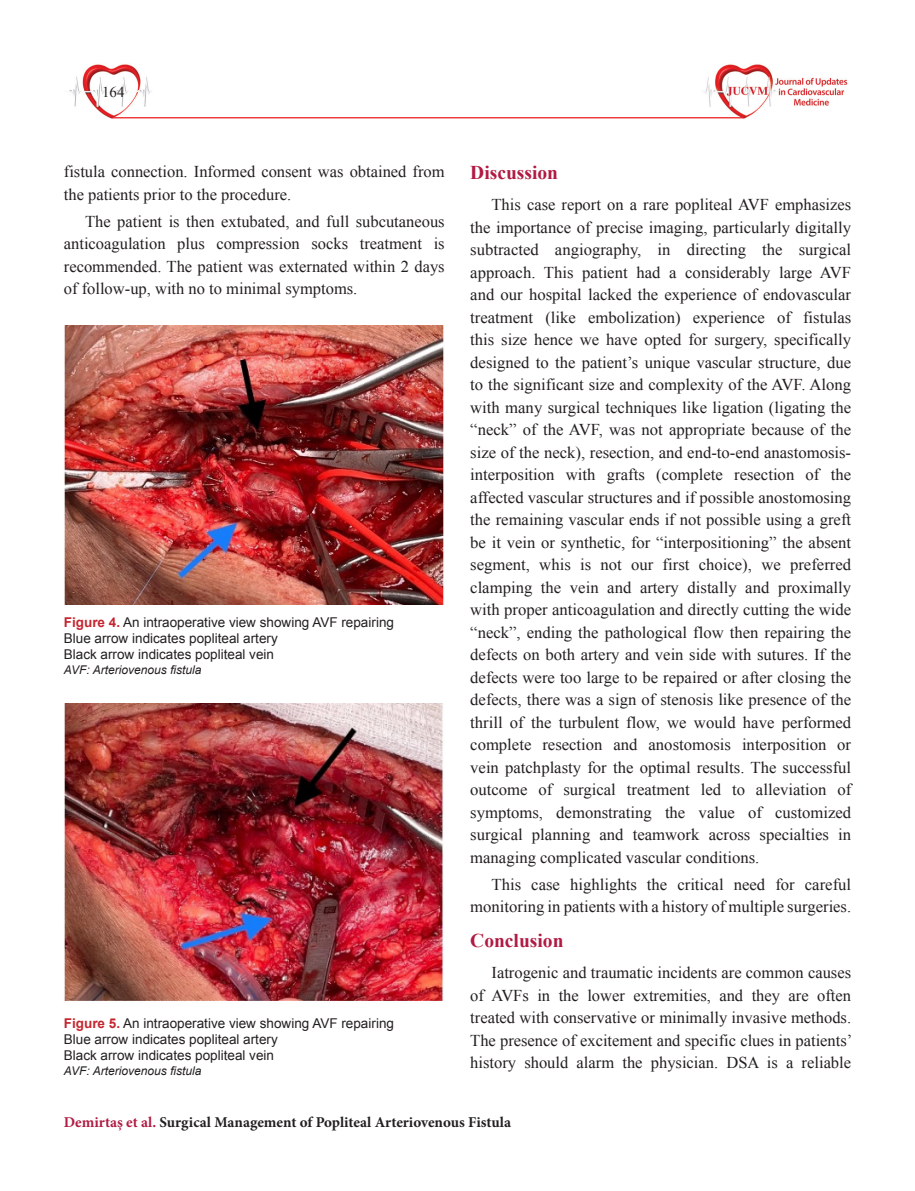
<style>
.page{position:relative;width:915px;height:1191px;background:#fff}
.page>*{position:absolute;margin:0;border:0;box-sizing:border-box;transform-origin:0 0}
.ARA_BASLIK{font:700 19.5px "Times New Roman";color:#b11b43}
.YAZI{font:16.5px/22.5px "Times New Roman";color:#231f20;text-align:justify}
.t1{font:700 15px "Minion Pro";color:#231f20}
.t2{font:15px "Times New Roman";color:#231f20}
.t3{font:13.5px/16.2px "Arial";color:#231f20}
.t4{font:italic 12px "Arial";color:#231f20}
.s1{font-weight:700;color:#c42630}
.s2{color:#b11b43}
</style>
<div class="page">
<img style="left:694px;top:64px;width:154px;height:55px">
<img style="left:68px;top:64px;width:152px;height:55px">
<hr style="left:112px;top:117px;width:631px;height:1px;background:#ee1d23">
<img style="left:64px;top:325px;width:380px;height:280px">
<img style="left:64px;top:703px;width:380px;height:298px">
<p class="t2" style="left:102px;top:82px;width:24px">164</p>
<p class="YAZI" style="left:64px;top:160px;width:382px">fistula connection. Informed consent was obtained from the patients prior to the procedure.</p>
<p class="YAZI" style="left:64px;top:209px;width:382px;text-indent:21px">The patient is then extubated, and full subcutaneous anticoagulation plus compression socks treatment is recommended. The patient was externated within 2 days of follow-up, with no to minimal symptoms.</p>
<p class="t3" style="left:64px;top:614px;width:331px"><span class="s1">Figure 4.</span> An intraoperative view showing AVF repairing<br>Blue arrow indicates popliteal artery<br>Black arrow indicates popliteal vein</p>
<p class="t4" style="left:64px;top:662px;width:139px">AVF: Arteriovenous fistula</p>
<p class="t3" style="left:64px;top:1015px;width:331px"><span class="s1">Figure 5.</span> An intraoperative view showing AVF repairing<br>Blue arrow indicates popliteal artery<br>Black arrow indicates popliteal vein</p>
<p class="t4" style="left:64px;top:1062px;width:139px">AVF: Arteriovenous fistula</p>
<p class="ARA_BASLIK" style="left:470px;top:159px;width:89px">Discussion</p>
<p class="YAZI" style="left:470px;top:193px;width:382px;text-indent:21px">This case report on a rare popliteal AVF emphasizes the importance of precise imaging, particularly digitally subtracted angiography, in directing the surgical approach. This patient had a considerably large AVF and our hospital lacked the experience of endovascular treatment (like embolization) experience of fistulas this size hence we have opted for surgery, specifically designed to the patient’s unique vascular structure, due to the significant size and complexity of the AVF. Along with many surgical techniques like ligation (ligating the “neck” of the AVF, was not appropriate because of the size of the neck), resection, and end-to-end anastomosis&shy;interposition with grafts (complete resection of the affected vascular structures and if possible anostomosing the remaining vascular ends if not possible using a greft be it vein or synthetic, for “interpositioning” the absent segment, whis is not our first choice), we preferred clamping the vein and artery distally and proximally with proper anticoagulation and directly cutting the wide “neck”, ending the pathological flow then repairing the defects on both artery and vein side with sutures. If the defects were too large to be repaired or after closing the defects, there was a sign of stenosis like presence of the thrill of the turbulent flow, we would have performed complete resection and anostomosis interposition or vein patchplasty for the optimal results. The successful outcome of surgical treatment led to alleviation of symptoms, demonstrating the value of customized surgical planning and teamwork across specialties in managing complicated vascular conditions.</p>
<p class="YAZI" style="left:470px;top:872px;width:382px;text-align:right">This case highlights the critical need for careful monitoring in patients with a history of multiple surgeries.</p>
<p class="ARA_BASLIK" style="left:470px;top:927px;width:95px">Conclusion</p>
<p class="YAZI" style="left:470px;top:961px;width:383px;text-indent:21px">Iatrogenic and traumatic incidents are common causes of AVFs in the lower extremities, and they are often treated with conservative or minimally invasive methods.<br>The presence of excitement and specific clues in patients’ history should alarm the physician. DSA is a reliable</p>
<p class="t1" style="left:64px;top:1111px;width:448px"><span class="s2">Demirtaş et al.</span> Surgical Management of Popliteal Arteriovenous Fistula</p>
</div>
